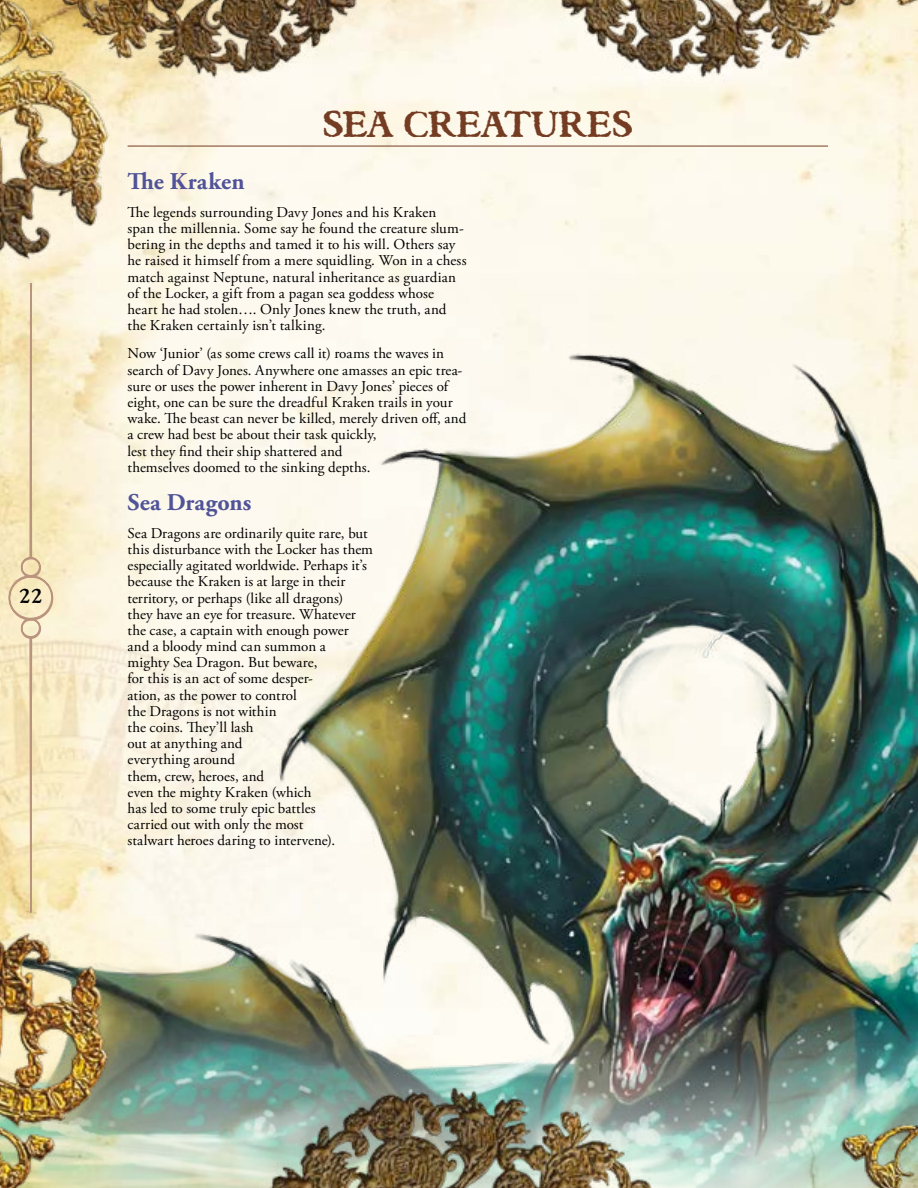
<style>
.page{position:relative;width:918px;height:1188px;background:#fff}
.page>*{position:absolute;margin:0;border:0;box-sizing:border-box;transform-origin:0 0}
.t1{font:36px "Weathered SF";letter-spacing:.005em;color:#743d23}
.t2{font:700 24px "Adobe Garamond Pro";letter-spacing:.01em;color:#505398}
.t3{font:19.5px "Weathered SF";color:#000}
.t4{font:15px/16.2px "Adobe Garamond Pro";letter-spacing:.005em;color:#000}
</style>
<div class="page">
<img style="left:0;top:0;width:918px;height:274px">
<img style="left:0;top:274px;width:918px;height:914px">
<img style="left:8px;top:0;width:46px;height:1188px">
<hr style="left:128px;top:146px;width:700px;height:1px;background:#743d23">
<h3 class="t3" style="left:19px;top:585px;width:25px">22</h3>
<h1 class="t1" style="left:323px;top:103px;width:312px">SEA CREATURES</h1>
<h2 class="t2" style="left:128px;top:167px;width:119px">The Kraken</h2>
<p class="t4" style="left:128px;top:205px;width:340px">The legends surrounding Davy Jones and his Kraken span the millennia. Some say he found the creature slum&shy;bering in the depths and tamed it to his will. Others say he raised it himself from a mere squidling. Won in a chess match against Neptune, natural inheritance as guardian of the Locker, a gift from a pagan sea goddess whose heart he had stolen…. Only Jones knew the truth, and the Kraken certainly isn’t talking.</p>
<p class="t4" style="left:128px;top:346px;width:340px">Now ‘Junior’ (as some crews call it) roams the waves in search of Davy Jones. Anywhere one amasses an epic trea&shy;sure or uses the power inherent in Davy Jones’ pieces of eight, one can be sure the dreadful Kraken trails in your wake. The beast can never be killed, merely driven off, and a crew had best be about their task quickly,<br>lest they find their ship shattered and<br>themselves doomed to the sinking depths.</p>
<h2 class="t2" style="left:128px;top:488px;width:125px">Sea Dragons</h2>
<p class="t4" style="left:128px;top:526px;width:247px">Sea Dragons are ordinarily quite rare, but this disturbance with the Locker has them especially agitated worldwide. Perhaps it’s because the Kraken is at large in their territory, or perhaps (like all dragons)<br>they have an eye for treasure. Whatever the case, a captain with enough power and a bloody mind can summon a<br>mighty Sea Dragon. But beware,<br>for this is an act of some desper-<br>ation, as the power to control<br>the Dragons is not within<br>the coins. They’ll lash<br>out at anything and<br>everything around<br>them, crew, heroes, and<br>even the mighty Kraken (which<br>has led to some truly epic battles<br>carried out with only the most<br>stalwart heroes daring to intervene).</p>
</div>
